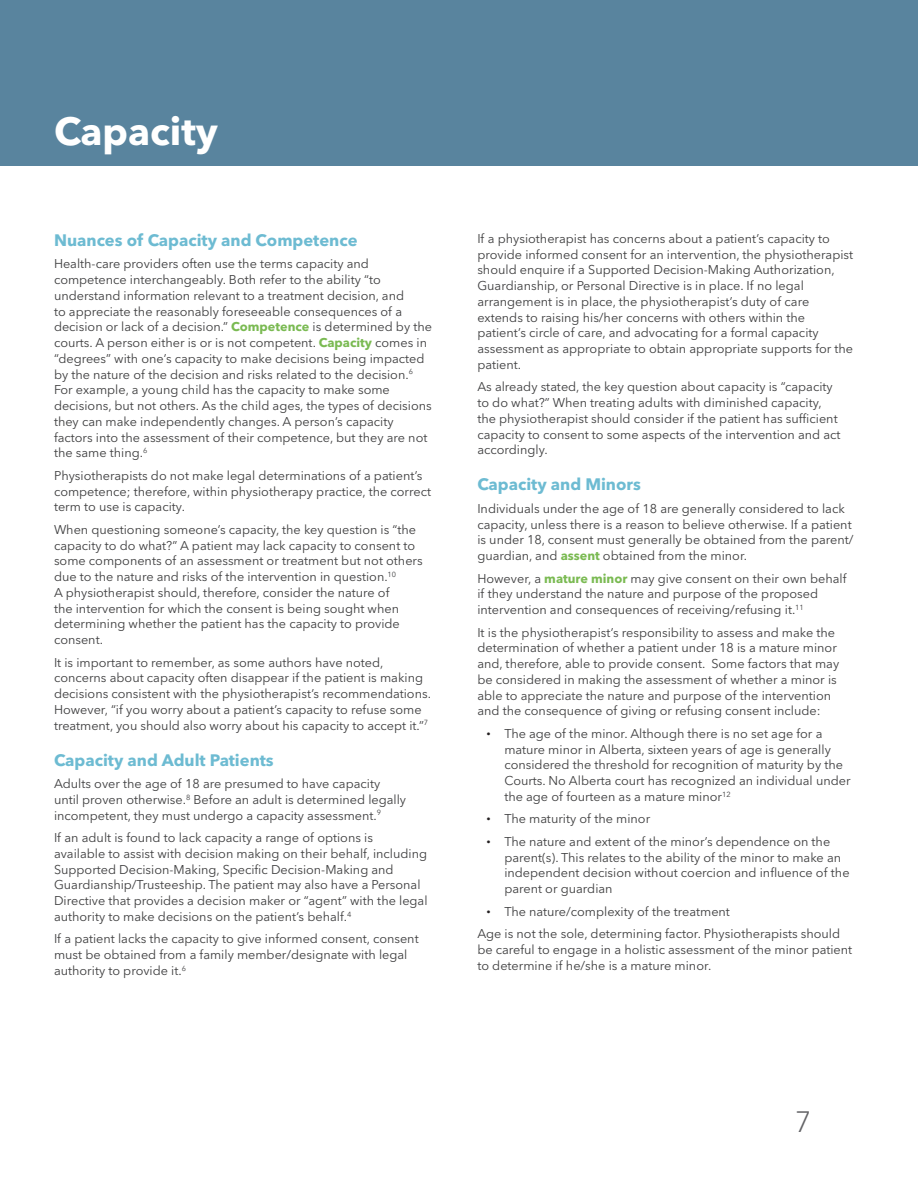
<style>
.page{position:relative;width:918px;height:1188px;background:#fff}
.page>*{position:absolute;margin:0;border:0;box-sizing:border-box;transform-origin:0 0}
.t1{font:700 39px "Avenir Next LT Pro";color:#fff}
.t2{font:300 29.25px "Avenir Next LT Pro";color:#636366}
.t3{font:700 16.5px "Avenir Next LT Pro";color:#6dbbd2}
.t4{font:12.6px/15.8px "Avenir Next LT Pro";color:#3e3e3f}
.s1{font-weight:700;color:#7aba52}
.s2{font-weight:700;font-size:14.25px;color:#231f20}
</style>
<div class="page">
<div style="left:0;top:0;width:918px;height:165px;background:#59849e"></div>
<p class="t1" style="left:54px;top:108px;width:165px">Capacity</p>
<p class="t3" style="left:54px;top:230px;width:305px">Nuances of Capacity and Competence</p>
<p class="t4" style="left:54px;top:256px;width:380px">Health-care providers often use the terms capacity and competence interchangeably. Both refer to the ability “to understand information relevant to a treatment decision, and<br>to appreciate the reasonably foreseeable consequences of a decision or lack of a decision.” <span class="s1">Competence</span> is determined by the courts. A person either is or is not competent. <span class="s1">Capacity</span> comes in “degrees” with one’s capacity to make decisions being impacted by the nature of the decision and risks related to the decision.<sup>6<br></sup>For example, a young child has the capacity to make some decisions, but not others. As the child ages, the types of decisions they can make independently changes. A person’s capacity factors into the assessment of their competence, but they are not the same thing.<sup>6</sup></p>
<p class="t4" style="left:54px;top:468px;width:379px">Physiotherapists do not make legal determinations of a patient’s competence; therefore, within physiotherapy practice, the correct term to use is capacity.</p>
<p class="t4" style="left:54px;top:522px;width:370px">When questioning someone’s capacity, the key question is “the capacity to do what?” A patient may lack capacity to consent to some components of an assessment or treatment but not others due to the nature and risks of the intervention in question.<sup>10<br></sup>A physiotherapist should, therefore, consider the nature of<br>the intervention for which the consent is being sought when determining whether the patient has the capacity to provide consent.</p>
<p class="t4" style="left:54px;top:654px;width:379px">It is important to remember, as some authors have noted, concerns about capacity often disappear if the patient is making decisions consistent with the physiotherapist’s recommendations.<br>However, “if you worry about a patient’s capacity to refuse some treatment, you should also worry about his capacity to accept it.”<sup>7</sup></p>
<p class="t3" style="left:54px;top:750px;width:221px">Capacity and Adult Patients</p>
<p class="t4" style="left:54px;top:776px;width:354px">Adults over the age of 18 are presumed to have capacity until proven otherwise.<sup>8</sup> Before an adult is determined legally incompetent, they must undergo a capacity assessment.<sup>9</sup></p>
<p class="t4" style="left:54px;top:830px;width:375px">If an adult is found to lack capacity a range of options is<br>available to assist with decision making on their behalf, including Supported Decision-Making, Specific Decision-Making and Guardianship/Trusteeship. The patient may also have a Personal Directive that provides a decision maker or “agent” with the legal authority to make decisions on the patient’s behalf.<sup>4</sup></p>
<p class="t4" style="left:54px;top:931px;width:366px">If a patient lacks the capacity to give informed consent, consent must be obtained from a family member/designate with legal authority to provide it.<sup>6</sup></p>
<p class="t4" style="left:477px;top:231px;width:377px">If a physiotherapist has concerns about a patient’s capacity to provide informed consent for an intervention, the physiotherapist should enquire if a Supported Decision-Making Authorization, Guardianship, or Personal Directive is in place. If no legal arrangement is in place, the physiotherapist’s duty of care extends to raising his/her concerns with others within the patient’s circle of care, and advocating for a formal capacity assessment as appropriate to obtain appropriate supports for the patient.</p>
<p class="t4" style="left:477px;top:379px;width:365px">As already stated, the key question about capacity is “capacity to do what?” When treating adults with diminished capacity, the physiotherapist should consider if the patient has sufficient capacity to consent to some aspects of the intervention and act accordingly.</p>
<p class="t3" style="left:477px;top:474px;width:165px">Capacity and Minors</p>
<p class="t4" style="left:477px;top:501px;width:378px">Individuals under the age of 18 are generally considered to lack capacity, unless there is a reason to believe otherwise. If a patient is under 18, consent must generally be obtained from the parent/ guardian, and <span class="s1">assent</span> obtained from the minor.</p>
<p class="t4" style="left:477px;top:570px;width:371px">However, a <span class="s1">mature minor</span> may give consent on their own behalf if they understand the nature and purpose of the proposed intervention and consequences of receiving/refusing it.<sup>11</sup></p>
<p class="t4" style="left:477px;top:624px;width:363px">It is the physiotherapist’s responsibility to assess and make the determination of whether a patient under 18 is a mature minor and, therefore, able to provide consent. Some factors that may be considered in making the assessment of whether a minor is able to appreciate the nature and purpose of the intervention and the consequence of giving or refusing consent include:</p>
<p class="t4" style="left:504px;top:726px;width:348px;text-indent:-18px"><span class="s2">·</span> The age of the minor. Although there is no set age for a mature minor in Alberta, sixteen years of age is generally considered the threshold for recognition of maturity by the Courts. No Alberta court has recognized an individual under the age of fourteen as a mature minor<sup>12</sup></p>
<p class="t4" style="left:486px;top:811px;width:165px"><span class="s2">·</span> The maturity of the minor</p>
<p class="t4" style="left:504px;top:834px;width:347px;text-indent:-18px"><span class="s2">·</span> The nature and extent of the minor’s dependence on the parent(s). This relates to the ability of the minor to make an independent decision without coercion and influence of the parent or guardian</p>
<p class="t4" style="left:486px;top:903px;width:245px"><span class="s2">·</span> The nature/complexity of the treatment</p>
<p class="t4" style="left:477px;top:926px;width:376px">Age is not the sole, determining factor. Physiotherapists should be careful to engage in a holistic assessment of the minor patient to determine if he/she is a mature minor.</p>
<h2 class="t2" style="left:795px;top:1105px;width:18px">7</h2>
</div>
